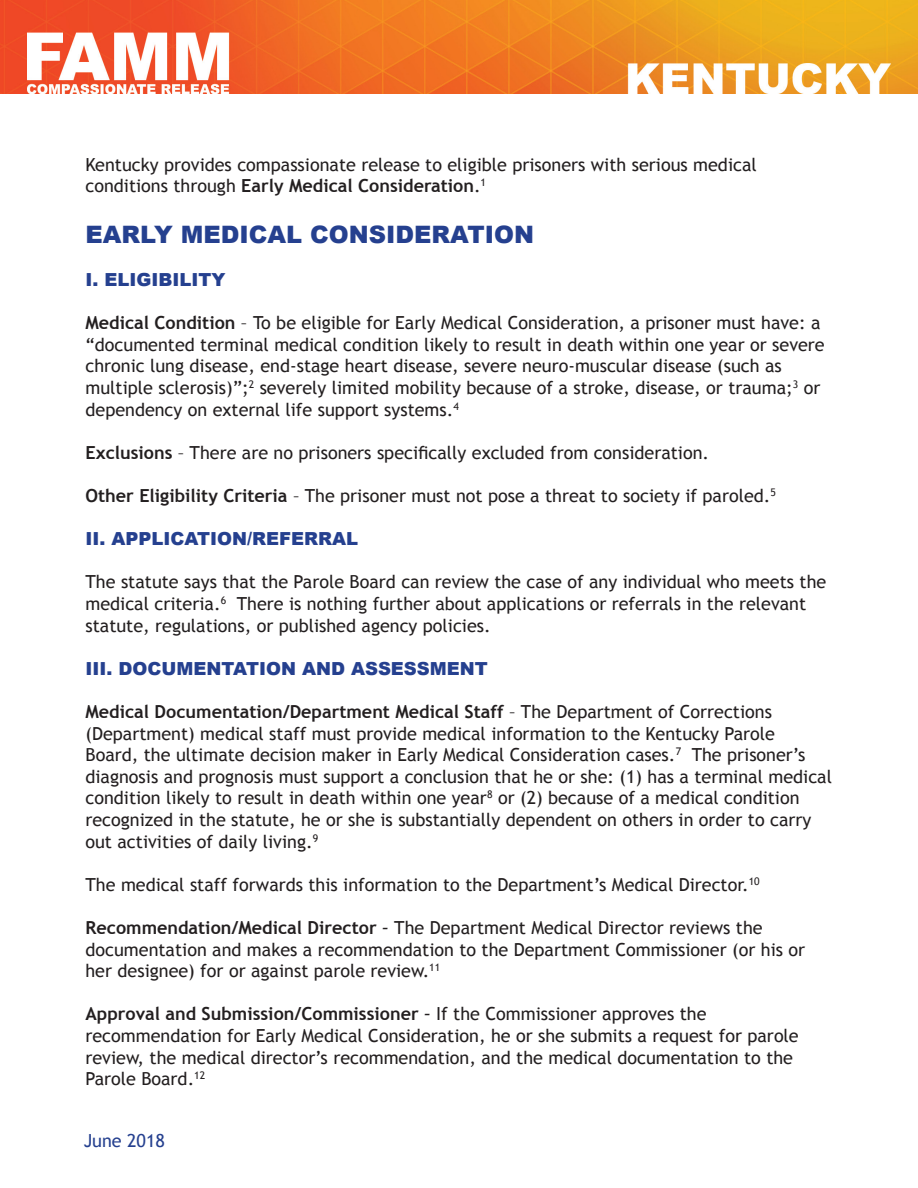
<style>
.page{position:relative;width:918px;height:1188px;background:#fff}
.page>*{position:absolute;margin:0;border:0;box-sizing:border-box;transform-origin:0 0}
.Arial_Black_Regular{font:900 24px "Arial";color:#25408f}
.Body_Text{font:18px/21.6px "Trebuchet MS";color:#231f20}
.Arial_Black_Normal_1{font:900 18px "Arial";color:#25408f}
.t1{font:18px "Trebuchet MS";color:#25408f}
.s1{font-weight:700}
.s2{font-style:italic}
</style>
<div class="page">
<img style="left:0;top:0;width:918px;height:94px">
<p class="Body_Text" style="left:86px;top:154px;width:673px">Kentucky provides compassionate release to eligible prisoners with serious medical conditions through <span class="s1">Early Medical Consideration</span>.<sup>1</sup></p>
<p class="Arial_Black_Regular" style="left:86px;top:217px;width:450px">EARLY MEDICAL CONSIDERATION</p>
<p class="Arial_Black_Normal_1" style="left:86px;top:266px;width:142px">I. ELIGIBILITY</p>
<p class="Body_Text" style="left:86px;top:312px;width:741px"><span class="s1">Medical Condition</span> – To be eligible for Early Medical Consideration, a prisoner must have: a “documented terminal medical condition likely to result in death within one year or severe chronic lung disease, end-stage heart disease, severe neuro-muscular disease (such as multiple sclerosis)”;<sup>2</sup> severely limited mobility because of a stroke, disease, or trauma;<sup>3</sup> or dependency on external life support systems.<sup>4</sup></p>
<p class="Body_Text" style="left:86px;top:442px;width:625px"><span class="s1">Exclusions</span> – There are no prisoners specifically excluded from consideration.</p>
<p class="Body_Text" style="left:86px;top:485px;width:692px"><span class="s1">Other Eligibility Criteria</span> – The prisoner must not pose a threat to society if paroled.<sup>5</sup></p>
<p class="Arial_Black_Normal_1" style="left:86px;top:526px;width:274px">II. APPLICATION/REFERRAL</p>
<p class="Body_Text" style="left:86px;top:571px;width:742px">The statute says that the Parole Board can review the case of any individual who meets the medical criteria.<sup>6</sup> There is nothing further about applications or referrals in the relevant statute, regulations, or published agency policies.</p>
<p class="Arial_Black_Normal_1" style="left:86px;top:655px;width:404px">III. DOCUMENTATION AND ASSESSMENT</p>
<p class="Body_Text" style="left:86px;top:701px;width:748px"><span class="s1">Medical Documentation/Department Medical Staff</span> – The Department of Corrections (Department) medical staff must provide medical information to the Kentucky Parole Board, the ultimate decision maker in Early Medical Consideration cases.<sup>7</sup> The prisoner’s diagnosis and prognosis must support a conclusion that he or she: (1) has a terminal medical condition likely to result in death within one year<sup>8</sup> or (2) because of a medical condition recognized in the statute, he or she is substantially dependent on others in order to carry out activities of daily living.<sup>9</sup></p>
<p class="Body_Text" style="left:86px;top:874px;width:676px">The medical staff forwards this information to the Department’s Medical Director.<sup>10</sup></p>
<p class="Body_Text" style="left:86px;top:917px;width:721px"><span class="s1">Recommendation/Medical Director</span> <span class="s2">–</span> The Department Medical Director reviews the documentation and makes a recommendation to the Department Commissioner (or his or her designee) for or against parole review.<sup>11</sup></p>
<p class="Body_Text" style="left:86px;top:1003px;width:715px"><span class="s1">Approval and Submission/Commissioner</span> <span class="s2">–</span> If the Commissioner approves the recommendation for Early Medical Consideration, he or she submits a request for parole review, the medical director’s recommendation, and the medical documentation to the Parole Board.<sup>12</sup></p>
<p class="t1" style="left:84px;top:1130px;width:83px">June 2018</p>
</div>
